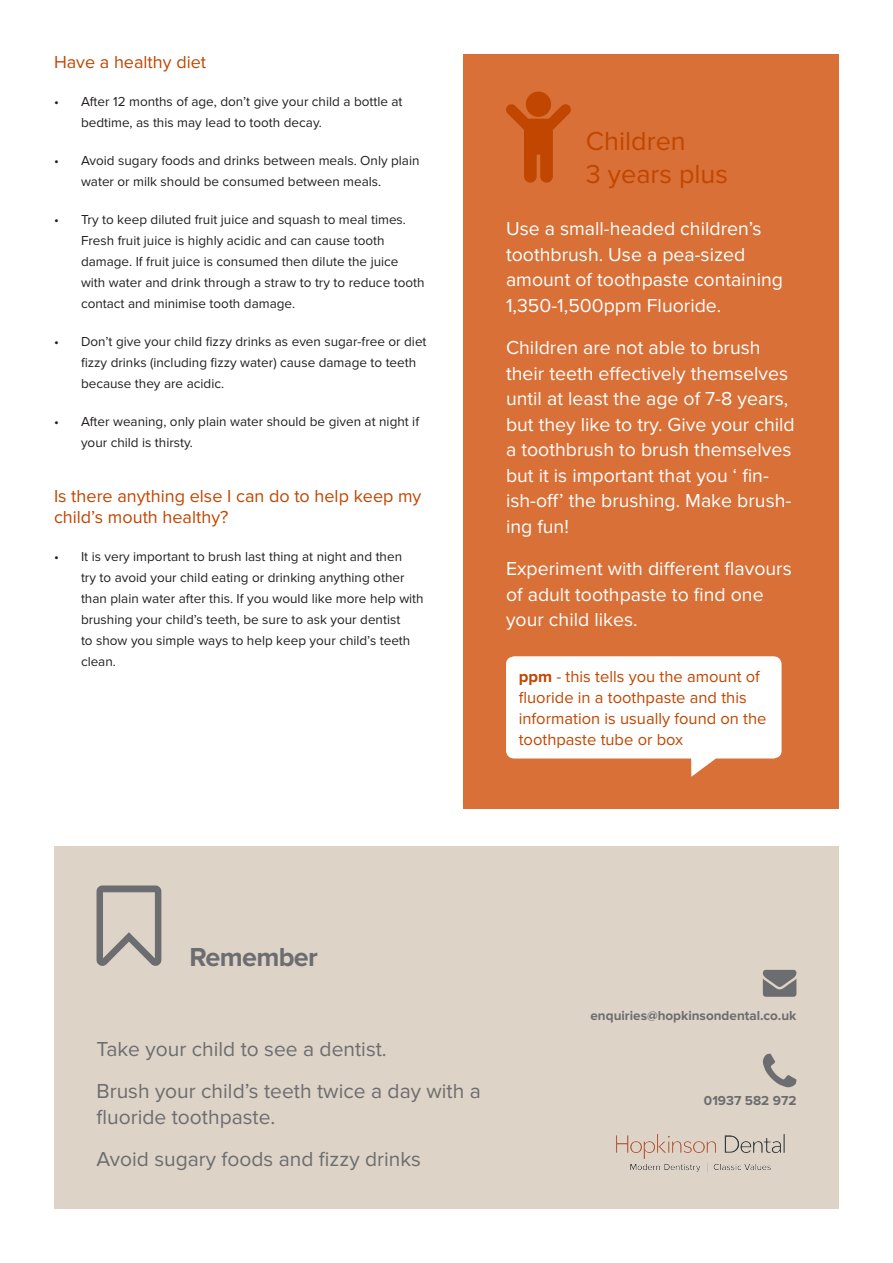
<style>
.page{position:relative;width:893px;height:1263px;background:#fff}
.page>*{position:absolute;margin:0;border:0;box-sizing:border-box;transform-origin:0 0}
.t1{font:27px/32.4px "Proxima Nova";color:#c14600}
.t2{font:700 27px "Proxima Nova";letter-spacing:-.025em;color:#6c6d70}
.t3{font:21px/25.5px "Proxima Nova";color:#6c6d70}
.t4{font:19.5px/25.5px "Proxima Nova";color:#fff}
.t5{font:18px/21px "Proxima Nova";color:#c14600}
.t6{font:16.5px/21px "Proxima Nova";color:#c14600}
.t7{font:13.5px/21px "Proxima Nova";color:#231f20}
.t8{font:700 13.5px "Proxima Nova";color:#6c6d70}
.s1{font-weight:700}
</style>
<div class="page">
<div style="left:463px;top:54px;width:376px;height:755px;background:#d87037"></div>
<svg style="left:506px;top:92px;width:65px;height:91px"></svg>
<svg style="left:506px;top:656px;width:276px;height:121px;background:#f9e9e0"></svg>
<div style="left:54px;top:846px;width:785px;height:363px;background:#ddd3c7"></div>
<svg style="left:97px;top:885px;width:64px;height:81px"></svg>
<img style="left:616px;top:1134px;width:169px;height:38px">
<svg style="left:763px;top:970px;width:33px;height:27px"></svg>
<svg style="left:763px;top:1054px;width:33px;height:33px"></svg>
<p class="t5" style="left:54px;top:52px;width:154px">Have a healthy diet</p>
<p class="t7" style="left:81px;top:92px;width:323px;text-indent:-27px">• After 12 months of age, don’t give your child a bottle at bedtime, as this may lead to tooth decay.</p>
<p class="t7" style="left:81px;top:151px;width:340px;text-indent:-27px">• Avoid sugary foods and drinks between meals. Only plain water or milk should be consumed between meals.</p>
<p class="t7" style="left:81px;top:210px;width:345px;text-indent:-27px">• Try to keep diluted fruit juice and squash to meal times.<br>Fresh fruit juice is highly acidic and can cause tooth damage. If fruit juice is consumed then dilute the juice with water and drink through a straw to try to reduce tooth contact and minimise tooth damage.</p>
<p class="t7" style="left:81px;top:332px;width:347px;text-indent:-27px">• Don’t give your child fizzy drinks as even sugar-free or diet fizzy drinks (including fizzy water) cause damage to teeth because they are acidic.</p>
<p class="t7" style="left:81px;top:412px;width:340px;text-indent:-27px">• After weaning, only plain water should be given at night if your child is thirsty.</p>
<p class="t5" style="left:54px;top:486px;width:369px">Is there anything else I can do to help keep my child’s mouth healthy?</p>
<p class="t7" style="left:81px;top:547px;width:344px;text-indent:-27px">• It is very important to brush last thing at night and then<br>try to avoid your child eating or drinking anything other than plain water after this. If you would like more help with brushing your child’s teeth, be sure to ask your dentist<br>to show you simple ways to help keep your child’s teeth clean.</p>
<p class="t1" style="left:586px;top:126px;width:144px">Children<br>3 years plus</p>
<p class="t4" style="left:506px;top:217px;width:278px">Use a small-headed children’s toothbrush. Use a pea-sized amount of toothpaste containing<br>1,350-1,500ppm Fluoride.</p>
<p class="t4" style="left:506px;top:336px;width:290px">Children are not able to brush their teeth effectively themselves until at least the age of 7-8 years, but they like to try. Give your child a toothbrush to brush themselves but it is important that you ‘ fin&shy;ish-off’ the brushing. Make brush&shy;ing fun!</p>
<p class="t4" style="left:506px;top:557px;width:287px">Experiment with different flavours of adult toothpaste to find one your child likes.</p>
<p class="t6" style="left:519px;top:667px;width:249px"><span class="s1">ppm</span> - this tells you the amount of fluoride in a toothpaste and this information is usually found on the toothpaste tube or box</p>
<p class="t2" style="left:190px;top:941px;width:130px">Remember</p>
<p class="t3" style="left:97px;top:1037px;width:292px">Take your child to see a dentist.</p>
<p class="t3" style="left:97px;top:1079px;width:386px">Brush your child’s teeth twice a day with a fluoride toothpaste.</p>
<p class="t3" style="left:97px;top:1147px;width:326px">Avoid sugary foods and fizzy drinks</p>
<p class="t8" style="left:590px;top:1008px;width:207px">enquiries@hopkinsondental.co.uk</p>
<p class="t8" style="left:704px;top:1093px;width:94px">01937 582 972</p>
</div>
